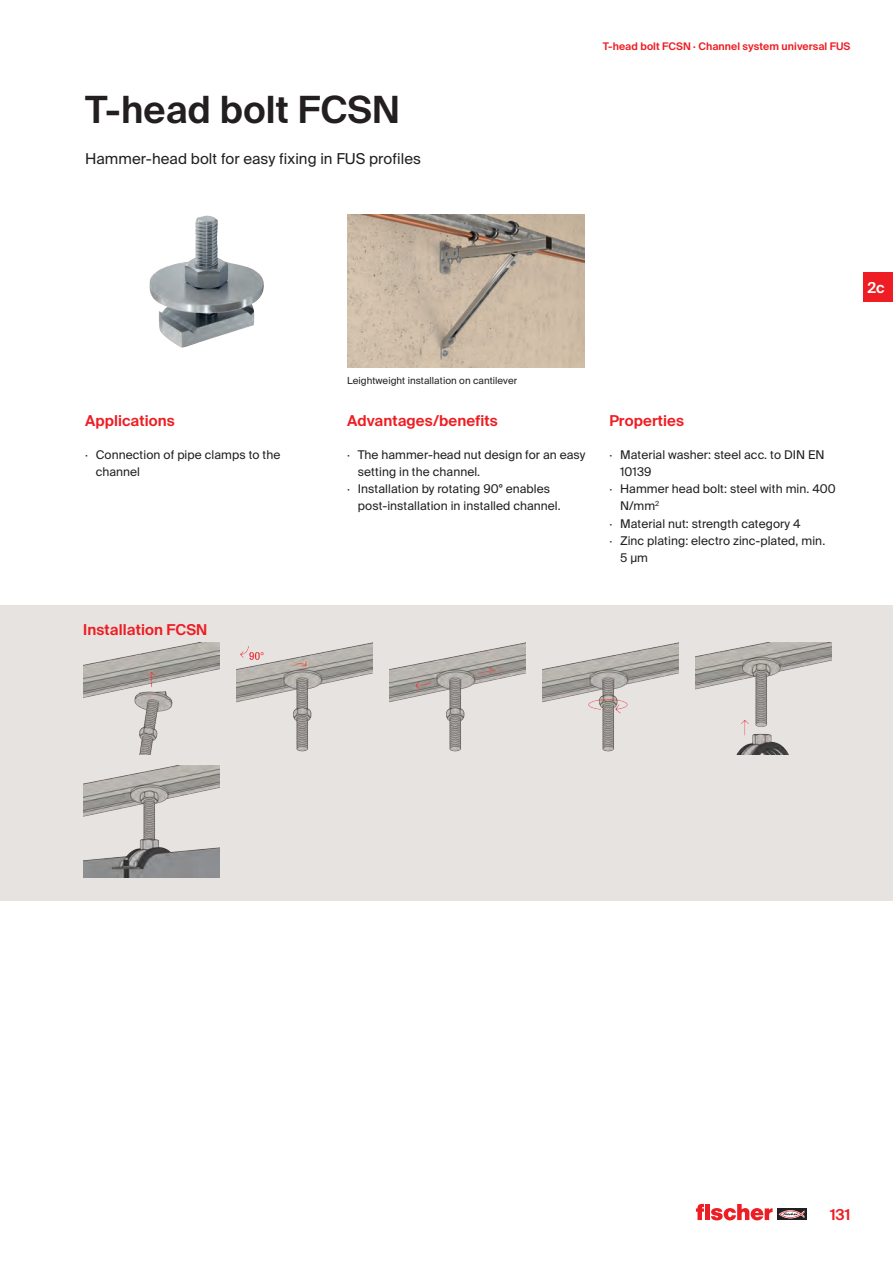
<style>
.page{position:relative;width:893px;height:1263px;background:#fff}
.page>*{position:absolute;margin:0;border:0;box-sizing:border-box;transform-origin:0 0}
.t1{font:600 37.5px "fischerstrong";letter-spacing:.005em;color:#231f20}
.t2{font:600 15px "fischerstrong";letter-spacing:.005em;color:#ee1d23}
.t3{font:15px "fischerstrong";letter-spacing:.005em;color:#231f20}
.t4{font:600 15px "fischerstrong";color:#fff}
.t5{font:12px/17.2px "fischerstrong";letter-spacing:.005em;color:#231f20}
.t6{font:600 10.5px "fischerstrong";letter-spacing:.005em;color:#ee1d23}
.t7{font:9.75px "fischerstrong";letter-spacing:.005em;color:#231f20}
</style>
<div class="page">
<svg style="left:777px;top:1208px;width:29px;height:12px"></svg>
<svg style="left:779px;top:1210px;width:25px;height:8px"></svg>
<svg style="left:696px;top:1204px;width:77px;height:16px"></svg>
<img style="left:347px;top:215px;width:238px;height:153px">
<img style="left:149px;top:216px;width:115px;height:132px">
<div style="left:0;top:605px;width:893px;height:295px;background:#e6e3e0"></div>
<img style="left:83px;top:642px;width:136px;height:112px">
<img style="left:236px;top:642px;width:136px;height:110px">
<img style="left:389px;top:642px;width:136px;height:110px">
<img style="left:542px;top:642px;width:136px;height:110px">
<img style="left:695px;top:642px;width:136px;height:112px">
<img style="left:83px;top:766px;width:136px;height:112px">
<div style="left:863px;top:272px;width:30px;height:30px;background:#ee1d23"></div>
<h1 class="t1" style="left:85px;top:88px;width:316px">T-head bolt FCSN</h1>
<p class="t3" style="left:85px;top:150px;width:338px">Hammer-head bolt for easy fixing in FUS profiles</p>
<p class="t6" style="left:603px;top:41px;width:249px">T-head bolt FCSN · Channel system universal FUS</p>
<p class="t2" style="left:85px;top:412px;width:91px">Applications</p>
<p class="t5" style="left:96px;top:446px;width:186px;text-indent:-11px">· Connection of pipe clamps to the channel</p>
<p class="t2" style="left:83px;top:621px;width:125px">Installation FCSN</p>
<p class="t4" style="left:867px;top:279px;width:19px">2c</p>
<p class="t7" style="left:347px;top:375px;width:171px">Leightweight installation on cantilever</p>
<p class="t2" style="left:347px;top:412px;width:152px">Advantages/benefits</p>
<p class="t5" style="left:347px;top:446px;width:240px">· The hammer-head nut design for an easy</p>
<p class="t5" style="left:358px;top:463px;width:124px">setting in the channel.</p>
<p class="t5" style="left:347px;top:480px;width:204px">· Installation by rotating 90° enables</p>
<p class="t5" style="left:358px;top:498px;width:204px">post-installation in installed channel.</p>
<p class="t2" style="left:609px;top:412px;width:76px">Properties</p>
<p class="t5" style="left:609px;top:446px;width:217px">· Material washer: steel acc. to DIN EN</p>
<p class="t5" style="left:620px;top:463px;width:33px">10139</p>
<p class="t5" style="left:609px;top:480px;width:228px">· Hammer head bolt: steel with min. 400</p>
<p class="t5" style="left:620px;top:498px;width:41px">N/mm<sup>2</sup></p>
<p class="t5" style="left:609px;top:515px;width:193px">· Material nut: strength category 4</p>
<p class="t5" style="left:609px;top:532px;width:217px">· Zinc plating: electro zinc-plated, min.</p>
<p class="t5" style="left:620px;top:549px;width:29px">5 µm</p>
<p class="t2" style="left:830px;top:1206px;width:22px">131</p>
</div>
